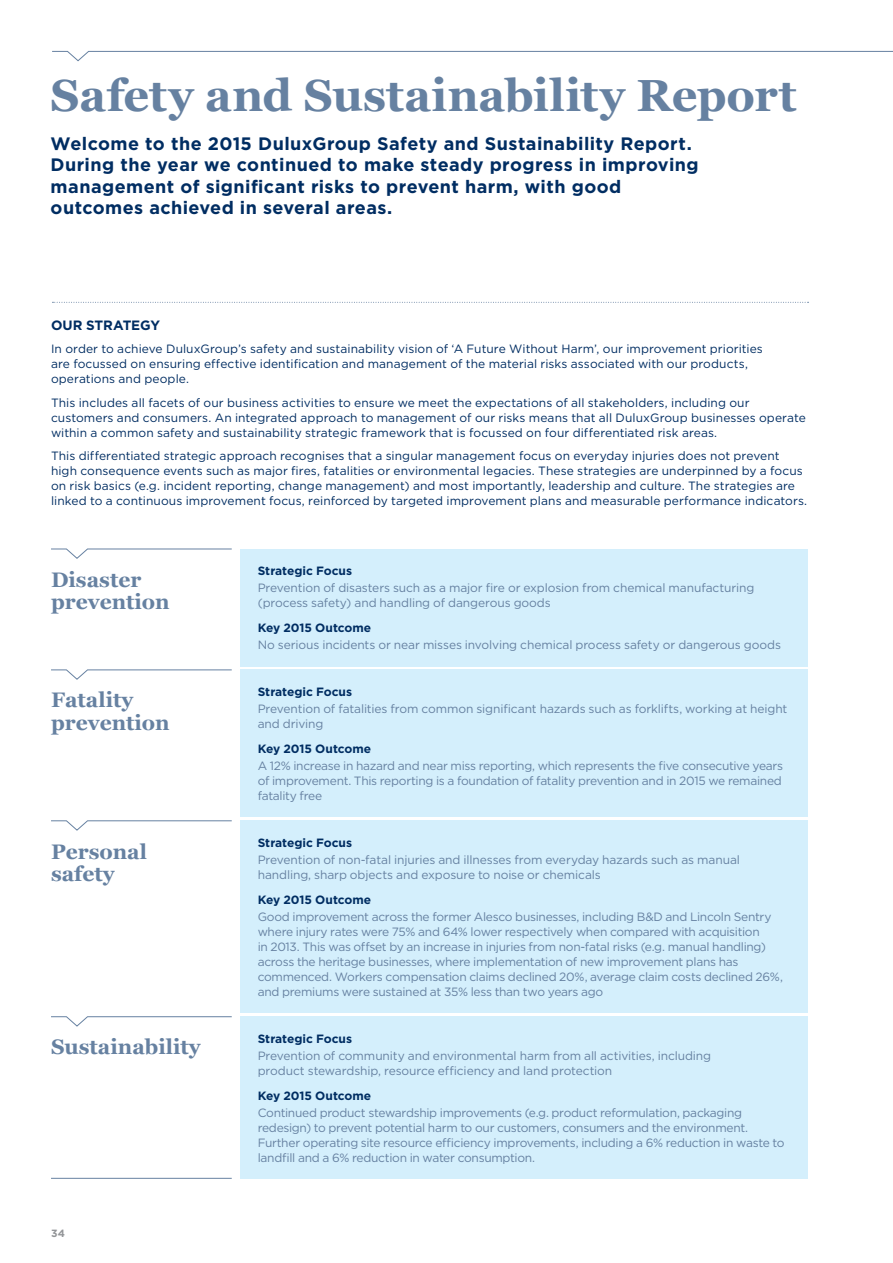
<style>
.page{position:relative;width:893px;height:1263px;background:#fff}
.page>*{position:absolute;margin:0;border:0;box-sizing:border-box;transform-origin:0 0}
.t1{font:700 45px "Georgia";letter-spacing:-.005em;color:#6681a1}
.t2{font:700 21px/22.5px "Georgia";color:#6681a1}
._08_intro_para{font:700 18px/21px "Gotham";letter-spacing:.025em;color:#002d62}
._05_body_text{font:700 13.5px "Gotham";letter-spacing:-.005em;color:#002d62}
._12_table_body{font:12px/15px "Gotham";letter-spacing:-.02em;color:#6681a1}
._05_body_text-2{font:12px/15px "Gotham";letter-spacing:.005em;color:#002d62}
._04_Heading_3{font:700 12px "Gotham";letter-spacing:-.005em;color:#002d62}
.t3{font:700 10.5px "Gotham";color:#939598}
</style>
<div class="page">
<svg style="left:52px;top:302px;width:756px;height:1px"></svg>
<svg style="left:52px;top:51px;width:841px;height:11px"></svg>
<div style="left:241px;top:549px;width:567px;height:117px;background:#d4effc"></div>
<div style="left:241px;top:669px;width:567px;height:148px;background:#d4effc"></div>
<div style="left:241px;top:820px;width:567px;height:193px;background:#d4effc"></div>
<div style="left:241px;top:1016px;width:567px;height:163px;background:#d4effc"></div>
<svg style="left:51px;top:548px;width:181px;height:11px"></svg>
<svg style="left:51px;top:669px;width:181px;height:11px"></svg>
<svg style="left:51px;top:820px;width:181px;height:11px"></svg>
<svg style="left:51px;top:1016px;width:181px;height:11px"></svg>
<hr style="left:51px;top:1178px;width:181px;height:1px;background:#6681a1">
<p class="t1" style="left:51px;top:61px;width:748px">Safety and Sustainability Report</p>
<p class="_08_intro_para" style="left:51px;top:133px;width:649px">Welcome to the 2015 DuluxGroup Safety and Sustainability Report.<br>During the year we continued to make steady progress in improving management of significant risks to prevent harm, with good outcomes achieved in several areas.</p>
<p class="_05_body_text" style="left:51px;top:317px;width:111px">OUR STRATEGY</p>
<p class="_05_body_text-2" style="left:51px;top:341px;width:713px">In order to achieve DuluxGroup’s safety and sustainability vision of ‘A Future Without Harm’, our improvement priorities are focussed on ensuring effective identification and management of the material risks associated with our products, operations and people.</p>
<p class="_05_body_text-2" style="left:51px;top:395px;width:756px">This includes all facets of our business activities to ensure we meet the expectations of all stakeholders, including our customers and consumers. An integrated approach to management of our risks means that all DuluxGroup businesses operate within a common safety and sustainability strategic framework that is focussed on four differentiated risk areas.</p>
<p class="_05_body_text-2" style="left:51px;top:448px;width:758px">This differentiated strategic approach recognises that a singular management focus on everyday injuries does not prevent high consequence events such as major fires, fatalities or environmental legacies. These strategies are underpinned by a focus on risk basics (e.g. incident reporting, change management) and most importantly, leadership and culture. The strategies are linked to a continuous improvement focus, reinforced by targeted improvement plans and measurable performance indicators.</p>
<p class="t2" style="left:51px;top:567px;width:120px">Disaster prevention</p>
<p class="t2" style="left:51px;top:687px;width:120px">Fatality prevention</p>
<p class="t2" style="left:51px;top:839px;width:98px">Personal safety</p>
<p class="t2" style="left:51px;top:1034px;width:151px">Sustainability</p>
<p class="t3" style="left:51px;top:1227px;width:16px">34</p>
<p class="_04_Heading_3" style="left:258px;top:564px;width:96px">Strategic Focus</p>
<p class="_12_table_body" style="left:258px;top:580px;width:498px">Prevention of disasters such as a major fire or explosion from chemical manufacturing (process safety) and handling of dangerous goods</p>
<p class="_04_Heading_3" style="left:258px;top:621px;width:115px">Key 2015 Outcome</p>
<p class="_12_table_body" style="left:258px;top:638px;width:525px">No serious incidents or near misses involving chemical process safety or dangerous goods</p>
<p class="_04_Heading_3" style="left:258px;top:685px;width:96px">Strategic Focus</p>
<p class="_12_table_body" style="left:258px;top:701px;width:531px">Prevention of fatalities from common significant hazards such as forklifts, working at height and driving</p>
<p class="_04_Heading_3" style="left:258px;top:742px;width:115px">Key 2015 Outcome</p>
<p class="_12_table_body" style="left:258px;top:758px;width:527px;text-align:justify">A 12% increase in hazard and near miss reporting, which represents the five consecutive years of improvement. This reporting is a foundation of fatality prevention and in 2015 we remained fatality free</p>
<p class="_04_Heading_3" style="left:258px;top:835px;width:96px">Strategic Focus</p>
<p class="_12_table_body" style="left:258px;top:852px;width:484px">Prevention of non-fatal injuries and illnesses from everyday hazards such as manual handling, sharp objects and exposure to noise or chemicals</p>
<p class="_04_Heading_3" style="left:258px;top:893px;width:115px">Key 2015 Outcome</p>
<p class="_12_table_body" style="left:258px;top:909px;width:527px">Good improvement across the former Alesco businesses, including B&amp;D and Lincoln Sentry where injury rates were 75% and 64% lower respectively when compared with acquisition<br>in 2013. This was offset by an increase in injuries from non-fatal risks (e.g. manual handling) across the heritage businesses, where implementation of new improvement plans has commenced. Workers compensation claims declined 20%, average claim costs declined 26%, and premiums were sustained at 35% less than two years ago</p>
<p class="_04_Heading_3" style="left:258px;top:1031px;width:96px">Strategic Focus</p>
<p class="_12_table_body" style="left:258px;top:1048px;width:455px">Prevention of community and environmental harm from all activities, including product stewardship, resource efficiency and land protection</p>
<p class="_04_Heading_3" style="left:258px;top:1088px;width:115px">Key 2015 Outcome</p>
<p class="_12_table_body" style="left:258px;top:1105px;width:528px">Continued product stewardship improvements (e.g. product reformulation, packaging redesign) to prevent potential harm to our customers, consumers and the environment.<br>Further operating site resource efficiency improvements, including a 6% reduction in waste to landfill and a 6% reduction in water consumption.</p>
</div>
